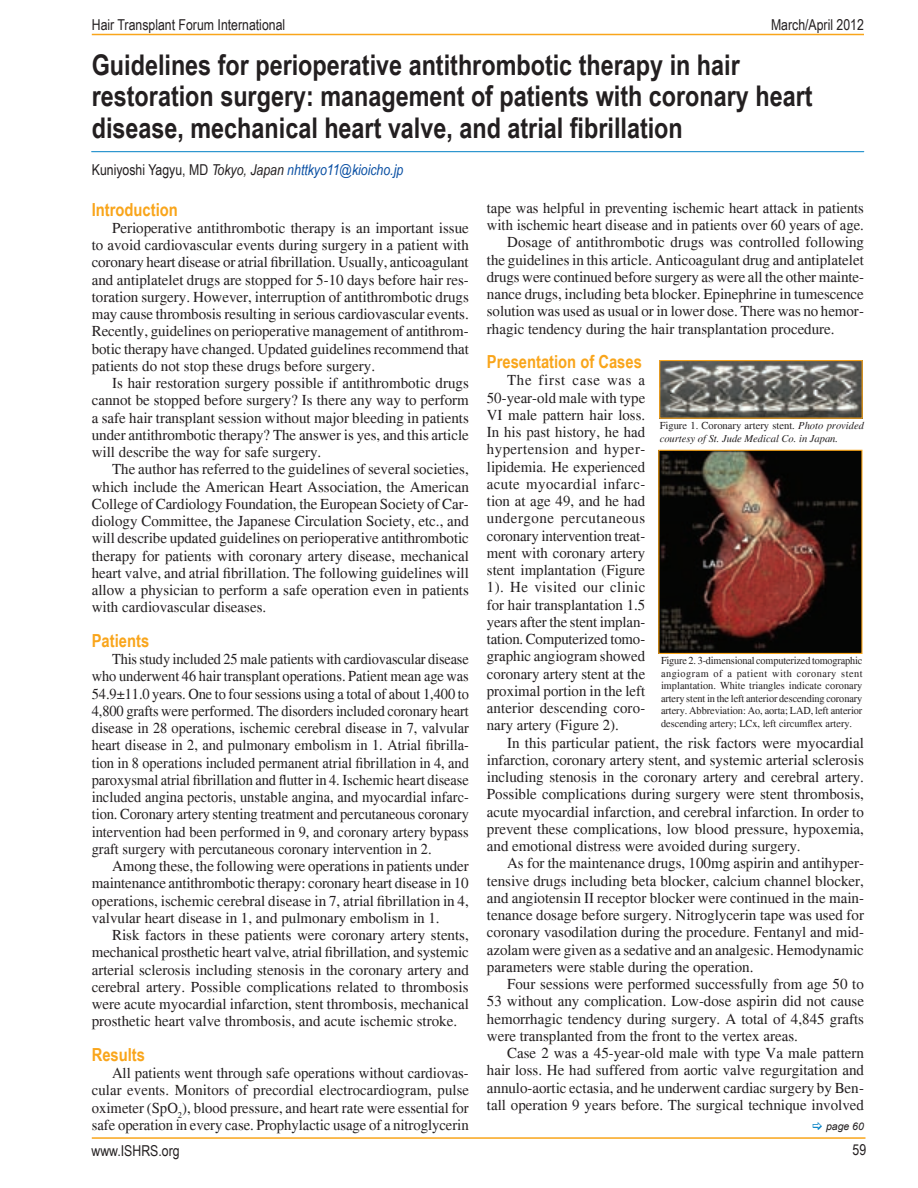
<style>
.page{position:relative;width:918px;height:1188px;background:#fff}
.page>*{position:absolute;margin:0;border:0;box-sizing:border-box;transform-origin:0 0}
.t1{font:700 28.5px/31.5px "Arial Narrow";color:#231f20}
.t2{font:700 18px "Arial Narrow";color:#f9a51b}
.t3{font:15px/17.2px "Times";color:#231f20;text-align:justify}
.t4{font:15px/17.2px "Times";color:#231f20;text-align:justify;scale:.96 1}
.t5{font:15px "Arial Narrow";color:#231f20}
.t6{font:italic 15px "Arial Narrow";color:#094fa3}
.t7{font:10.5px/12.6px "Times";color:#231f20;text-align:justify}
.t8{font:italic 10.5px/12.6px "Times";color:#231f20}
.t9{font:italic 10.5px "Arial";color:#231f20}
.s1{font-style:normal;color:#231f20}
.s2{color:#231f20}
.s3{font-style:normal}
</style>
<div class="page">
<hr style="left:92px;top:1137px;width:773px;height:2px;background:#f9a51b">
<hr style="left:92px;top:34px;width:772px;height:1px;background:#f9a51b">
<img style="left:661px;top:362px;width:200px;height:55px">
<div style="left:659px;top:360px;width:204px;height:59px;border:1px solid #f9a51b"></div>
<img style="left:660px;top:452px;width:200px;height:200px">
<div style="left:658px;top:450px;width:204px;height:204px;border:1px solid #f9a51b"></div>
<hr style="left:92px;top:151px;width:772px;height:1px;background:#0080c5">
<p class="t5" style="left:92px;top:14px;width:195px">Hair Transplant Forum International</p>
<p class="t5" style="left:771px;top:14px;width:94px">March/April 2012</p>
<h1 class="t1" style="left:92px;top:48px;width:722px">Guidelines for perioperative antithrombotic therapy in hair restoration surgery: management of patients with coronary heart disease, mechanical heart valve, and atrial fibrillation</h1>
<p class="t6" style="left:92px;top:159px;width:313px"><span class="s1">Kuniyoshi Yagyu, MD</span> <span class="s2">Tokyo, Japan</span> nhttkyo11@kioicho.jp</p>
<p class="t2" style="left:92px;top:196px;width:88px">Introduction</p>
<p class="t3" style="left:92px;top:219px;width:379px;text-indent:20px">Perioperative antithrombotic therapy is an important issue to avoid cardiovascular events during surgery in a patient with coronary heart disease or atrial fibrillation. Usually, anticoagulant and antiplatelet drugs are stopped for 5-10 days before hair res&shy;toration surgery. However, interruption of antithrombotic drugs may cause thrombosis resulting in serious cardiovascular events.<br>Recently, guidelines on perioperative management of antithrom&shy;botic therapy have changed. Updated guidelines recommend that patients do not stop these drugs before surgery.</p>
<p class="t3" style="left:92px;top:374px;width:379px;text-indent:20px">Is hair restoration surgery possible if antithrombotic drugs cannot be stopped before surgery? Is there any way to perform a safe hair transplant session without major bleeding in patients under antithrombotic therapy? The answer is yes, and this article will describe the way for safe surgery.</p>
<p class="t3" style="left:92px;top:461px;width:379px;text-indent:20px">The author has referred to the guidelines of several societies, which include the American Heart Association, the American College of Cardiology Foundation, the European Society of Car&shy;diology Committee, the Japanese Circulation Society, etc., and will describe updated guidelines on perioperative antithrombotic therapy for patients with coronary artery disease, mechanical heart valve, and atrial fibrillation. The following guidelines will allow a physician to perform a safe operation even in patients with cardiovascular diseases.</p>
<p class="t2" style="left:92px;top:627px;width:59px">Patients</p>
<p class="t4" style="left:92px;top:650px;width:394px;text-indent:20px">This study included 25 male patients with cardiovascular disease who underwent 46 hair transplant operations. Patient mean age was 54.9±11.0 years. One to four sessions using a total of about 1,400 to 4,800 grafts were performed. The disorders included coronary heart disease in 28 operations, ischemic cerebral disease in 7, valvular heart disease in 2, and pulmonary embolism in 1. Atrial fibrilla&shy;tion in 8 operations included permanent atrial fibrillation in 4, and paroxysmal atrial fibrillation and flutter in 4. Ischemic heart disease included angina pectoris, unstable angina, and myocardial infarc&shy;tion. Coronary artery stenting treatment and percutaneous coronary intervention had been performed in 9, and coronary artery bypass graft surgery with percutaneous coronary intervention in 2.</p>
<p class="t3" style="left:92px;top:857px;width:379px;text-indent:20px">Among these, the following were operations in patients under maintenance antithrombotic therapy: coronary heart disease in 10 operations, ischemic cerebral disease in 7, atrial fibrillation in 4, valvular heart disease in 1, and pulmonary embolism in 1.</p>
<p class="t3" style="left:92px;top:926px;width:379px;text-indent:20px">Risk factors in these patients were coronary artery stents, mechanical prosthetic heart valve, atrial fibrillation, and systemic arterial sclerosis including stenosis in the coronary artery and cerebral artery. Possible complications related to thrombosis were acute myocardial infarction, stent thrombosis, mechanical prosthetic heart valve thrombosis, and acute ischemic stroke.</p>
<p class="t2" style="left:92px;top:1041px;width:55px">Results</p>
<p class="t3" style="left:92px;top:1064px;width:379px;text-indent:20px">All patients went through safe operations without cardiovas&shy;cular events. Monitors of precordial electrocardiogram, pulse oximeter (SpO<sub>2</sub>), blood pressure, and heart rate were essential for safe operation in every case. Prophylactic usage of a nitroglycerin</p>
<p class="t3" style="left:487px;top:199px;width:379px">tape was helpful in preventing ischemic heart attack in patients</p>
<p class="t3" style="left:487px;top:216px;width:379px">with ischemic heart disease and in patients over 60 years of age.</p>
<p class="t3" style="left:507px;top:234px;width:359px">Dosage of antithrombotic drugs was controlled following</p>
<p class="t3" style="left:487px;top:251px;width:378px">the guidelines in this article. Anticoagulant drug and antiplatelet</p>
<p class="t3" style="left:487px;top:268px;width:379px">drugs were continued before surgery as were all the other mainte-</p>
<p class="t3" style="left:487px;top:285px;width:379px">nance drugs, including beta blocker. Epinephrine in tumescence</p>
<p class="t3" style="left:487px;top:303px;width:379px">solution was used as usual or in lower dose. There was no hemor-</p>
<p class="t3" style="left:487px;top:320px;width:349px">rhagic tendency during the hair transplantation procedure.</p>
<p class="t2" style="left:487px;top:348px;width:157px">Presentation of Cases</p>
<p class="t3" style="left:487px;top:372px;width:160px;text-indent:20px">The first case was a 50-year-old male with type VI male pattern hair loss.<br>In his past history, he had hypertension and hyper&shy;lipidemia. He experienced acute myocardial infarc&shy;tion at age 49, and he had undergone percutaneous coronary intervention treat&shy;ment with coronary artery stent implantation (Figure 1). He visited our clinic for hair transplantation 1.5 years after the stent implan&shy;tation. Computerized tomo&shy;graphic angiogram showed coronary artery stent at the proximal portion in the left anterior descending coro&shy;nary artery (Figure 2).</p>
<p class="t3" style="left:487px;top:734px;width:379px;text-indent:20px">In this particular patient, the risk factors were myocardial infarction, coronary artery stent, and systemic arterial sclerosis including stenosis in the coronary artery and cerebral artery.<br>Possible complications during surgery were stent thrombosis, acute myocardial infarction, and cerebral infarction. In order to prevent these complications, low blood pressure, hypoxemia, and emotional distress were avoided during surgery.</p>
<p class="t3" style="left:487px;top:855px;width:379px;text-indent:20px">As for the maintenance drugs, 100mg aspirin and antihyper&shy;tensive drugs including beta blocker, calcium channel blocker, and angiotensin II receptor blocker were continued in the main&shy;tenance dosage before surgery. Nitroglycerin tape was used for coronary vasodilation during the procedure. Fentanyl and mid&shy;azolam were given as a sedative and an analgesic. Hemodynamic parameters were stable during the operation.</p>
<p class="t3" style="left:487px;top:975px;width:379px;text-indent:20px">Four sessions were performed successfully from age 50 to 53 without any complication. Low-dose aspirin did not cause hemorrhagic tendency during surgery. A total of 4,845 grafts were transplanted from the front to the vertex areas.</p>
<p class="t3" style="left:487px;top:1044px;width:379px;text-indent:20px">Case 2 was a 45-year-old male with type Va male pattern hair loss. He had suffered from aortic valve regurgitation and annulo-aortic ectasia, and he underwent cardiac surgery by Ben&shy;tall operation 9 years before. The surgical technique involved</p>
<p class="t8" style="left:660px;top:419px;width:206px"><span class="s3">Figure 1. Coronary artery stent.</span> Photo provided courtesy of St. Jude Medical Co. in Japan.</p>
<p class="t7" style="left:661px;top:654px;width:203px">Figure 2. 3-dimensional computerized tomographic angiogram of a patient with coronary stent implantation. White triangles indicate coronary artery stent in the left anterior descending coronary artery. Abbreviation: Ao, aorta; LAD, left anterior descending artery; LCx, left circumflex artery.</p>
<p class="t9" style="left:826px;top:1119px;width:39px">page 60</p>
<p class="t5" style="left:92px;top:1139px;width:90px">www.ISHRS.org</p>
<p class="t5" style="left:853px;top:1138px;width:15px">59</p>
</div>
